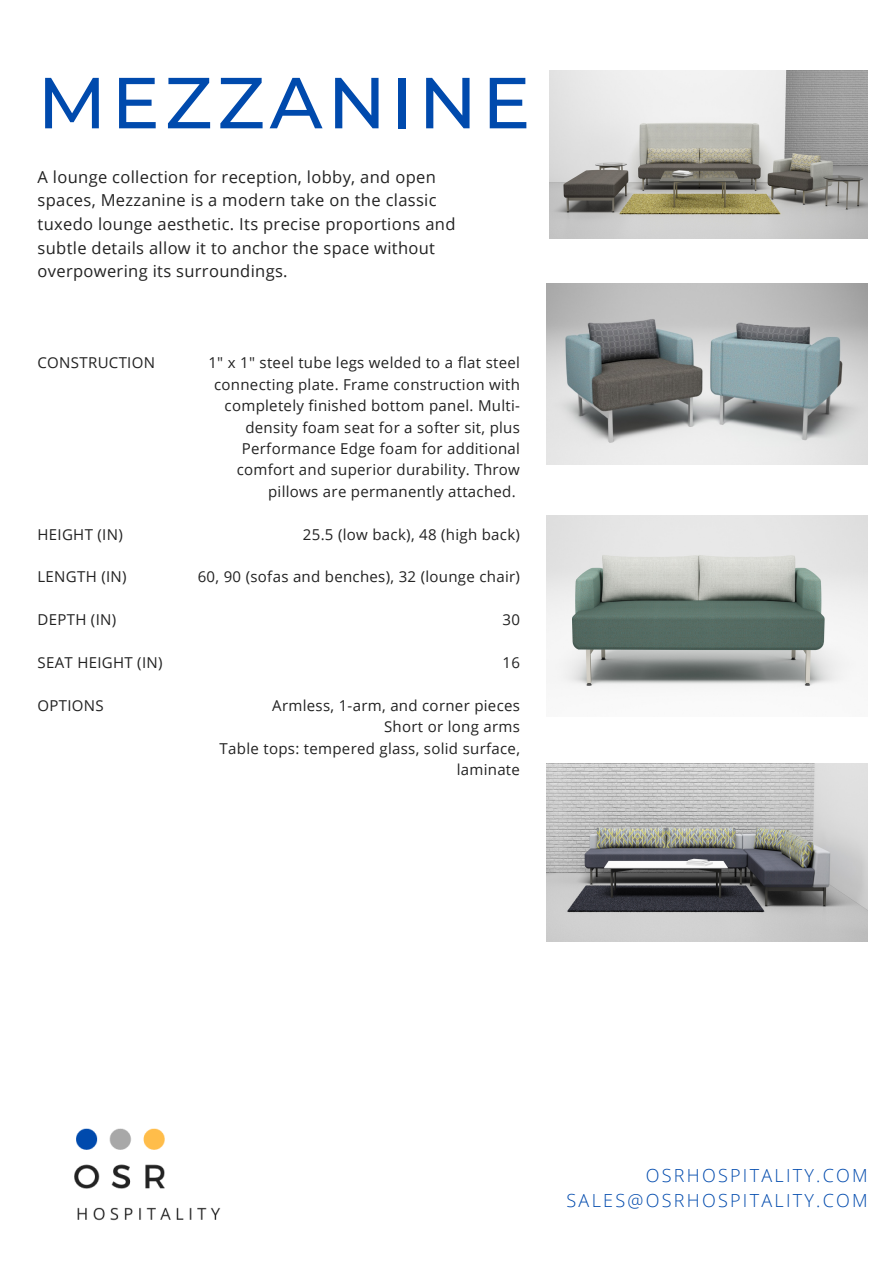
<style>
.page{position:relative;width:894px;height:1264px;background:#fff}
.page>*{position:absolute;margin:0;border:0;box-sizing:border-box;transform-origin:0 0}
.t1{font:500 72px "Montserrat";letter-spacing:.07em;color:#004aad}
.t2{font:300 18px/24.8px "Open Sans";letter-spacing:.125em;color:#004aad;text-align:right}
.t3{font:16.5px/23.7px "Open Sans";letter-spacing:.02em;color:#222}
.t4{font:15px/21.5px "Open Sans";letter-spacing:.02em;color:#222;text-align:right}
</style>
<div class="page">
<img style="left:74px;top:1128px;width:147px;height:93px">
<img style="left:546px;top:763px;width:321px;height:178px">
<img style="left:546px;top:515px;width:321px;height:173px">
<img style="left:549px;top:70px;width:318px;height:168px">
<img style="left:546px;top:284px;width:321px;height:180px">
<h1 class="t1" style="left:38px;top:59px;width:494px">MEZZANINE</h1>
<p class="t3" style="left:38px;top:164px;width:419px">A lounge collection for reception, lobby, and open spaces, Mezzanine is a modern take on the classic tuxedo lounge aesthetic. Its precise proportions and subtle details allow it to anchor the space without overpowering its surroundings.</p>
<p class="t4" style="left:38px;top:352px;width:119px">CONSTRUCTION</p>
<p class="t4" style="left:38px;top:523px;width:87px">HEIGHT (IN)</p>
<p class="t4" style="left:38px;top:566px;width:91px">LENGTH (IN)</p>
<p class="t4" style="left:38px;top:608px;width:80px">DEPTH (IN)</p>
<p class="t4" style="left:38px;top:651px;width:126px">SEAT HEIGHT (IN)</p>
<p class="t4" style="left:38px;top:694px;width:68px">OPTIONS</p>
<p class="t4" style="left:208px;top:352px;width:313px">1" x 1" steel tube legs welded to a flat steel connecting plate. Frame construction with completely finished bottom panel. Multi&shy;density foam seat for a softer sit, plus Performance Edge foam for additional comfort and superior durability. Throw pillows are permanently attached.</p>
<p class="t4" style="left:303px;top:523px;width:218px">25.5 (low back), 48 (high back)</p>
<p class="t4" style="left:198px;top:566px;width:323px">60, 90 (sofas and benches), 32 (lounge chair)</p>
<p class="t4" style="left:502px;top:608px;width:19px">30</p>
<p class="t4" style="left:502px;top:651px;width:19px">16</p>
<p class="t4" style="left:219px;top:694px;width:302px">Armless, 1-arm, and corner pieces<br>Short or long arms<br>Table tops: tempered glass, solid surface, laminate</p>
<p class="t2" style="left:566px;top:1162px;width:303px">OSRHOSPITALITY.COM<br>SALES@OSRHOSPITALITY.COM</p>
</div>
